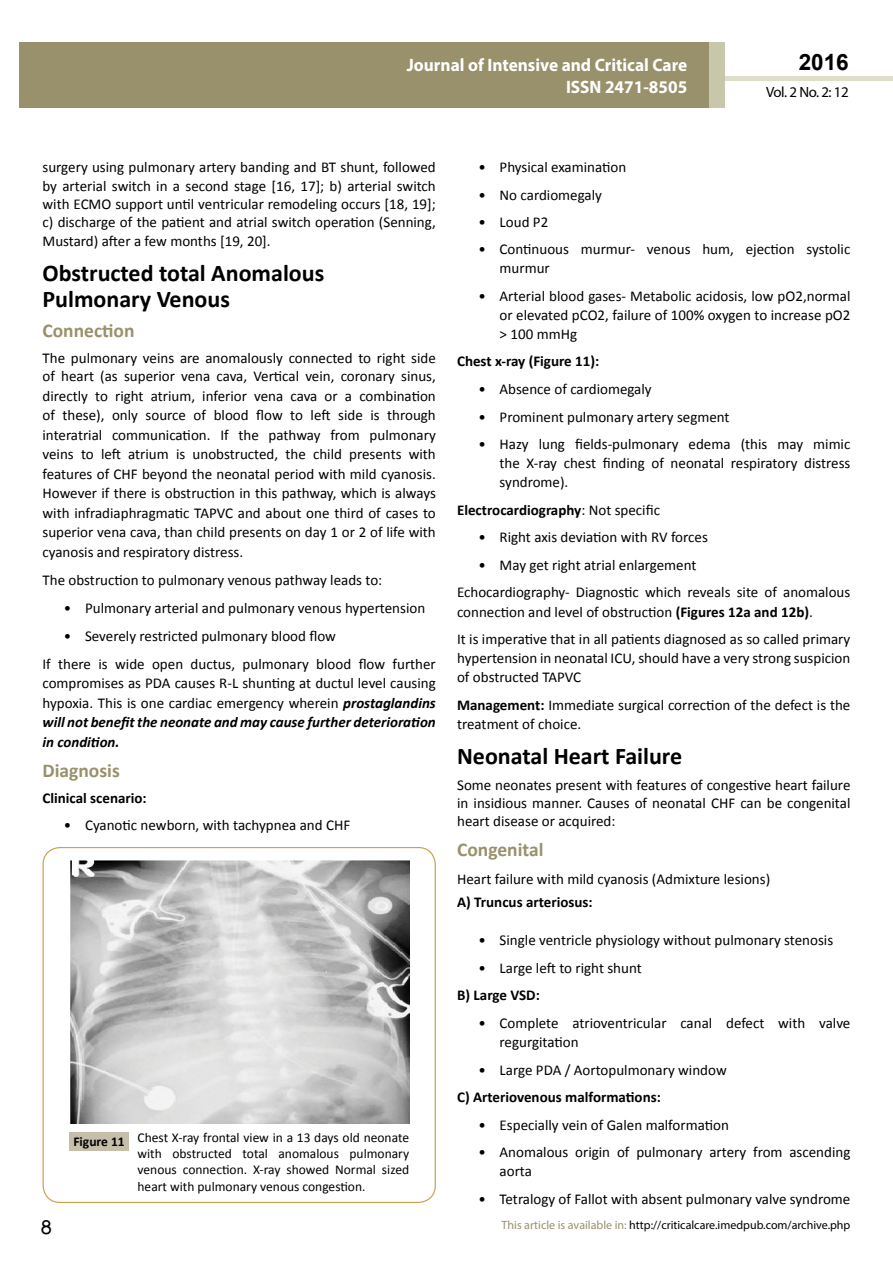
<style>
.page{position:relative;width:893px;height:1263px;background:#fff}
.page>*{position:absolute;margin:0;border:0;box-sizing:border-box;transform-origin:0 0}
.t1{font:25.5px "Tunga";color:#000}
.t2{font:700 24px/26.4px "Calibri";color:#000}
.t3{font:700 22.5px "Arial";color:#000}
.t4{font:700 19.5px "Calibri";color:#98916c}
.t5{font:700 18px/21.6px "Myriad Pro";color:#fff;text-align:right;scale:.96 1}
.t6{font:15px/19.5px "Calibri";color:#000}
.t7{font:700 15px "Calibri";color:#000}
.t8{font:14.85px "Myriad Pro";letter-spacing:-.03em;color:#000}
.t9{font:13.5px/16.2px "Calibri";color:#000;text-align:justify}
.t10{font:12px "Myriad Pro";color:#000}
.s1{font-weight:700;font-style:italic}
.s2{font-weight:700}
.s3{font-weight:400}
.s4{color:#98916c}
</style>
<div class="page">
<div style="left:725px;top:76px;width:168px;height:5px;background:#dfdec9"></div>
<div style="left:19px;top:42px;width:690px;height:66px;background:#98916c"></div>
<div style="left:709px;top:42px;width:16px;height:66px;background:#c9c7a9"></div>
<div style="left:43px;top:847px;width:393px;height:356px;border:1px solid #caa34f;border-radius:17px"></div>
<div style="left:69px;top:1132px;width:60px;height:18px;background:#c5bfa9"></div>
<img style="left:70px;top:860px;width:339px;height:263px">
<p class="t5" style="left:517px;top:53px;width:198px">ARCHIVOS DE MEDICINA<br>ISSN 1698-9465</p>
<h3 class="t3" style="left:799px;top:47px;width:52px">2016</h3>
<p class="t5" style="left:407px;top:54px;width:294px">Journal of Intensive and Critical Care<br>ISSN 2471-8505</p>
<p class="t8" style="left:766px;top:83px;width:84px">Vol. 2 No. 2: 12</p>
<p class="t6" style="left:43px;top:158px;width:395px;line-height:18.3px;text-align:justify">surgery using pulmonary artery banding and BT shunt, followed by arterial switch in a second stage [16, 17]; b) arterial switch with ECMO support until ventricular remodeling occurs [18, 19]; c) discharge of the patient and atrial switch operation (Senning, Mustard) after a few months [19, 20].</p>
<h2 class="t2" style="left:43px;top:259px;width:283px">Obstructed total Anomalous<br>Pulmonary Venous</h2>
<h3 class="t4" style="left:43px;top:318px;width:94px">Connection</h3>
<p class="t6" style="left:43px;top:349px;width:395px;line-height:18px">The pulmonary veins are anomalously connected to right side of heart (as superior vena cava, Vertical vein, coronary sinus,</p>
<p class="t6" style="left:43px;top:386px;width:395px;text-align:justify">directly to right atrium, inferior vena cava or a combination of these), only source of blood flow to left side is through interatrial communication. If the pathway from pulmonary veins to left atrium is unobstructed, the child presents with features of CHF beyond the neonatal period with mild cyanosis.<br>However if there is obstruction in this pathway, which is always with infradiaphragmatic TAPVC and about one third of cases to superior vena cava, than child presents on day 1 or 2 of life with cyanosis and respiratory distress.</p>
<p class="t6" style="left:43px;top:570px;width:341px">The obstruction to pulmonary venous pathway leads to:</p>
<p class="t6" style="left:64px;top:598px;width:363px">• Pulmonary arterial and pulmonary venous hypertension</p>
<p class="t6" style="left:43px;top:622px;width:395px;line-height:28px;text-indent:21px">• Severely restricted pulmonary blood flow<br>If there is wide open ductus, pulmonary blood flow further</p>
<p class="t6" style="left:43px;top:674px;width:395px;text-align:justify">compromises as PDA causes R-L shunting at ductul level causing hypoxia. This is one cardiac emergency wherein <span class="s1">prostaglandins will not benefit the neonate and may cause further deterioration in condition.</span></p>
<h3 class="t4" style="left:43px;top:758px;width:79px">Diagnosis</h3>
<p class="t7" style="left:43px;top:789px;width:106px">Clinical scenario:</p>
<p class="t6" style="left:64px;top:815px;width:288px">• Cyanotic newborn, with tachypnea and CHF</p>
<p class="t9" style="left:138px;top:1129px;width:273px;text-indent:-64px"><span class="s2">Figure 11</span> Chest X-ray frontal view in a 13 days old neonate with obstructed total anomalous pulmonary venous connection. X-ray showed Normal sized heart with pulmonary venous congestion.</p>
<p class="t6" style="left:478px;top:158px;width:149px">• Physical examination</p>
<p class="t6" style="left:478px;top:185px;width:125px">• No cardiomegaly</p>
<p class="t6" style="left:478px;top:212px;width:71px">• Loud P2</p>
<p class="t6" style="left:500px;top:240px;width:352px;line-height:19px;text-indent:-21px">• Continuous murmur- venous hum, ejection systolic murmur</p>
<p class="t6" style="left:500px;top:286px;width:352px;line-height:19px;text-align:justify;text-indent:-21px">• Arterial blood gases- Metabolic acidosis, low pO2,normal or elevated pCO2, failure of 100% oxygen to increase pO2 &gt; 100 mmHg</p>
<p class="t7" style="left:457px;top:352px;width:144px">Chest x-ray (Figure 11):</p>
<p class="t6" style="left:478px;top:379px;width:175px">• Absence of cardiomegaly</p>
<p class="t6" style="left:478px;top:407px;width:253px">• Prominent pulmonary artery segment</p>
<p class="t6" style="left:500px;top:435px;width:352px;line-height:19px;text-align:justify;text-indent:-21px">• Hazy lung fields-pulmonary edema (this may mimic the X-ray chest finding of neonatal respiratory distress syndrome).</p>
<p class="t7" style="left:457px;top:500px;width:204px">Electrocardiography<span class="s3">: Not specific</span></p>
<p class="t6" style="left:478px;top:528px;width:231px">• Right axis deviation with RV forces</p>
<p class="t6" style="left:457px;top:551px;width:395px;line-height:27.6px;text-indent:21px">• May get right atrial enlargement<br>Echocardiography- Diagnostic which reveals site of anomalous</p>
<p class="t6" style="left:457px;top:598px;width:395px;line-height:27.6px">connection and level of obstruction <span class="s2">(Figures 12a and 12b)</span>.<br>It is imperative that in all patients diagnosed as so called primary</p>
<p class="t6" style="left:457px;top:649px;width:395px;line-height:19px">hypertension in neonatal ICU, should have a very strong suspicion of obstructed TAPVC</p>
<p class="t6" style="left:457px;top:695px;width:395px;line-height:19px"><span class="s2">Management:</span> Immediate surgical correction of the defect is the treatment of choice.</p>
<h2 class="t2" style="left:457px;top:742px;width:227px">Neonatal Heart Failure</h2>
<p class="t6" style="left:457px;top:776px;width:395px;line-height:18px;text-align:justify">Some neonates present with features of congestive heart failure in insidious manner. Causes of neonatal CHF can be congenital heart disease or acquired:</p>
<h3 class="t4" style="left:457px;top:837px;width:88px">Congenital</h3>
<p class="t6" style="left:457px;top:869px;width:315px">Heart failure with mild cyanosis (Admixture lesions)</p>
<p class="t7" style="left:457px;top:892px;width:137px">A) Truncus arteriosus:</p>
<p class="t6" style="left:478px;top:931px;width:356px">• Single ventricle physiology without pulmonary stenosis</p>
<p class="t6" style="left:478px;top:958px;width:165px">• Large left to right shunt</p>
<p class="t7" style="left:457px;top:986px;width:84px">B) Large VSD:</p>
<p class="t6" style="left:500px;top:1013px;width:352px;line-height:19px;text-indent:-21px">• Complete atrioventricular canal defect with valve regurgitation</p>
<p class="t6" style="left:478px;top:1060px;width:250px">• Large PDA / Aortopulmonary window</p>
<p class="t7" style="left:457px;top:1087px;width:205px">C) Arteriovenous malformations:</p>
<p class="t6" style="left:478px;top:1115px;width:252px">• Especially vein of Galen malformation</p>
<p class="t6" style="left:500px;top:1143px;width:352px;line-height:19px;text-indent:-21px">• Anomalous origin of pulmonary artery from ascending aorta</p>
<p class="t6" style="left:478px;top:1189px;width:374px">• Tetralogy of Fallot with absent pulmonary valve syndrome</p>
<h1 class="t1" style="left:41px;top:1210px;width:13px">8</h1>
<p class="t10" style="left:502px;top:1218px;width:350px"><span class="s4">This article is available in:</span> http://criticalcare.imedpub.com/archive.php</p>
</div>
